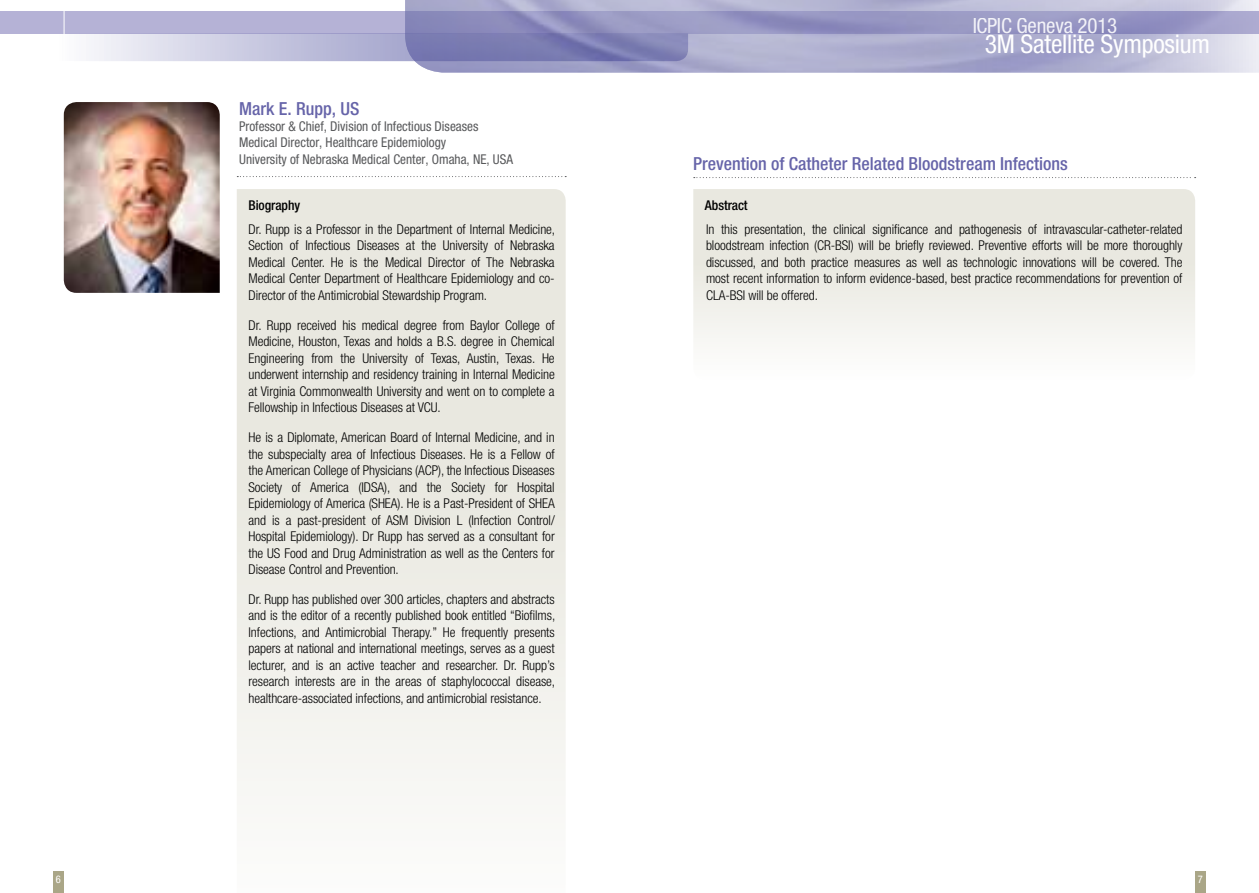
<style>
.page{position:relative;width:1259px;height:893px;background:#fff}
.page>*{position:absolute;margin:0;border:0;box-sizing:border-box;transform-origin:0 0}
.t1{font:condensed 25.65px "Helvetica Neue LT Pro";letter-spacing:-.01em;color:#fff}
.t2{font:condensed 21px "Helvetica Neue LT Pro";letter-spacing:-.01em;color:#fff}
.t3{font:500 condensed 18px "Helvetica Neue LT Pro";color:#6664a9}
.t4{font:300 condensed 13.5px/16.5px "Helvetica Neue LT Pro";letter-spacing:-.005em;color:#000;text-align:justify}
.t5{font:condensed 13.5px/16.2px "Helvetica Neue LT Pro";color:#58595b}
.t6{font:500 condensed 13.5px "Helvetica Neue LT Pro";letter-spacing:-.005em;color:#000}
.t7{font:condensed 10.5px "Helvetica Neue LT Pro";color:#fff}
</style>
<div class="page">
<div style="left:53px;top:871px;width:11px;height:22px;background:#aaa687"></div>
<div style="left:1195px;top:871px;width:10px;height:22px;background:#aaa687"></div>
<div style="left:0;top:11px;width:1259px;height:22px;background:#b5b2d6"></div>
<svg style="left:59px;top:33px;width:346px;height:28px"></svg>
<img style="left:405px;top:0;width:854px;height:73px">
<hr style="left:64px;top:0;width:1px;height:65px;background:#fff">
<img style="left:64px;top:102px;width:156px;height:191px">
<svg style="left:237px;top:189px;width:329px;height:607px;fill:#eae9e1"></svg>
<svg style="left:693px;top:189px;width:502px;height:153px;fill:#eae9e1"></svg>
<svg style="left:237px;top:176px;width:329px;height:1px"></svg>
<svg style="left:694px;top:177px;width:501px;height:1px"></svg>
<h3 class="t3" style="left:239px;top:98px;width:122px">Mark E. Rupp, US</h3>
<p class="t5" style="left:239px;top:118px;width:275px">Professor &amp; Chief, Division of Infectious Diseases<br>Medical Director, Healthcare Epidemiology<br>University of Nebraska Medical Center, Omaha, NE, USA</p>
<h2 class="t2" style="left:972px;top:14px;width:147px">ICPIC Geneva 2013</h2>
<h1 class="t1" style="left:984px;top:29px;width:227px">3M Satellite Symposium</h1>
<h3 class="t3" style="left:693px;top:153px;width:376px">Prevention of Catheter Related Bloodstream Infections</h3>
<p class="t6" style="left:248px;top:198px;width:53px">Biography</p>
<p class="t6" style="left:705px;top:198px;width:44px">Abstract</p>
<p class="t4" style="left:248px;top:221px;width:308px">Dr. Rupp is a Professor in the Department of Internal Medicine, Section of Infectious Diseases at the University of Nebraska Medical Center. He is the Medical Director of The Nebraska Medical Center Department of Healthcare Epidemiology and co-Director of the Antimicrobial Stewardship Program.</p>
<p class="t4" style="left:248px;top:316px;width:308px">Dr. Rupp received his medical degree from Baylor College of Medicine, Houston, Texas and holds a B.S. degree in Chemical Engineering from the University of Texas, Austin, Texas. He underwent internship and residency training in Internal Medicine at Virginia Commonwealth University and went on to complete a Fellowship in Infectious Diseases at VCU.</p>
<p class="t4" style="left:248px;top:429px;width:308px">He is a Diplomate, American Board of Internal Medicine, and in the subspecialty area of Infectious Diseases. He is a Fellow of the American College of Physicians (ACP), the Infectious Diseases Society of America (IDSA), and the Society for Hospital Epidemiology of America (SHEA). He is a Past-President of SHEA and is a past-president of ASM Division L (Infection Control/ Hospital Epidemiology). Dr Rupp has served as a consultant for the US Food and Drug Administration as well as the Centers for Disease Control and Prevention.</p>
<p class="t4" style="left:248px;top:591px;width:308px">Dr. Rupp has published over 300 articles, chapters and abstracts and is the editor of a recently published book entitled “Biofilms, Infections, and Antimicrobial Therapy.” He frequently presents papers at national and international meetings, serves as a guest lecturer, and is an active teacher and researcher. Dr. Rupp’s research interests are in the areas of staphylococcal disease, healthcare-associated infections, and antimicrobial resistance.</p>
<p class="t4" style="left:706px;top:221px;width:478px">In this presentation, the clinical significance and pathogenesis of intravascular-catheter-related bloodstream infection (CR-BSI) will be briefly reviewed. Preventive efforts will be more thoroughly discussed, and both practice measures as well as technologic innovations will be covered. The most recent information to inform evidence-based, best practice recommendations for prevention of CLA-BSI will be offered.</p>
<p class="t7" style="left:56px;top:873px;width:7px">6</p>
<p class="t7" style="left:1198px;top:873px;width:7px">7</p>
</div>
